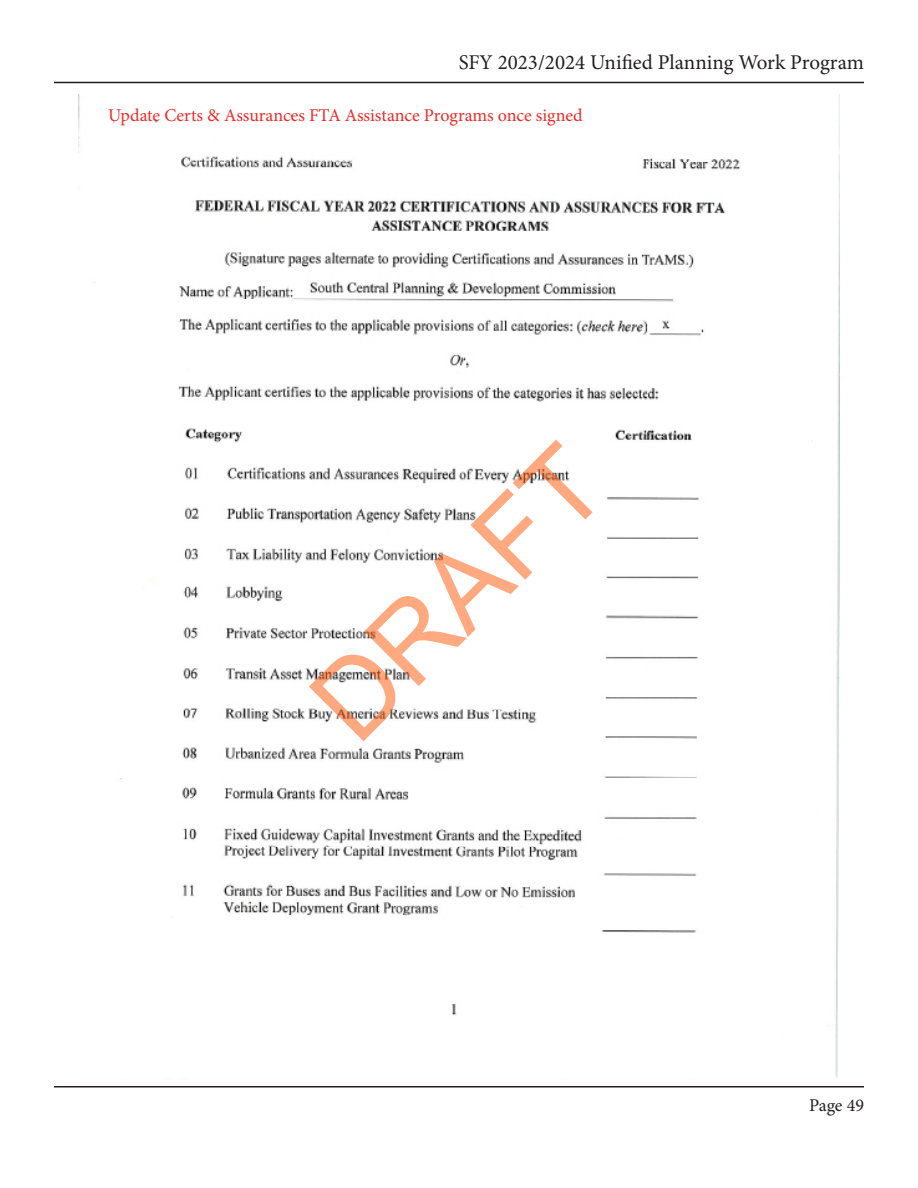
<style>
.page{position:relative;width:918px;height:1188px;background:#fff}
.page>*{position:absolute;margin:0;border:0;box-sizing:border-box;transform-origin:0 0}
.t1{font:108px "Arial";color:rgb(255 84 0/.5)}
.t2{font:21px "Minion Pro";color:#231f20}
.t3{font:18px "Minion Pro";color:#ee2929}
.t4{font:18px "Minion Pro";letter-spacing:-.005em;color:#231f20}
</style>
<div class="page">
<hr style="left:54px;top:82px;width:810px;height:1px;background:#231f20">
<hr style="left:54px;top:1086px;width:810px;height:2px;background:#231f20">
<img style="left:78px;top:94px;width:762px;height:984px">
<p class="t2" style="left:459px;top:48px;width:407px">SFY 2023/2024 Unified Planning Work Program</p>
<p class="t3" style="left:108px;top:103px;width:476px">Update Certs &amp; Assurances FTA Assistance Programs once signed</p>
<h1 class="t1" style="left:278px;top:668px;width:361px;rotate:-45deg">DRAFT</h1>
<p class="t4" style="left:809px;top:1093px;width:56px">Page 49</p>
</div>
